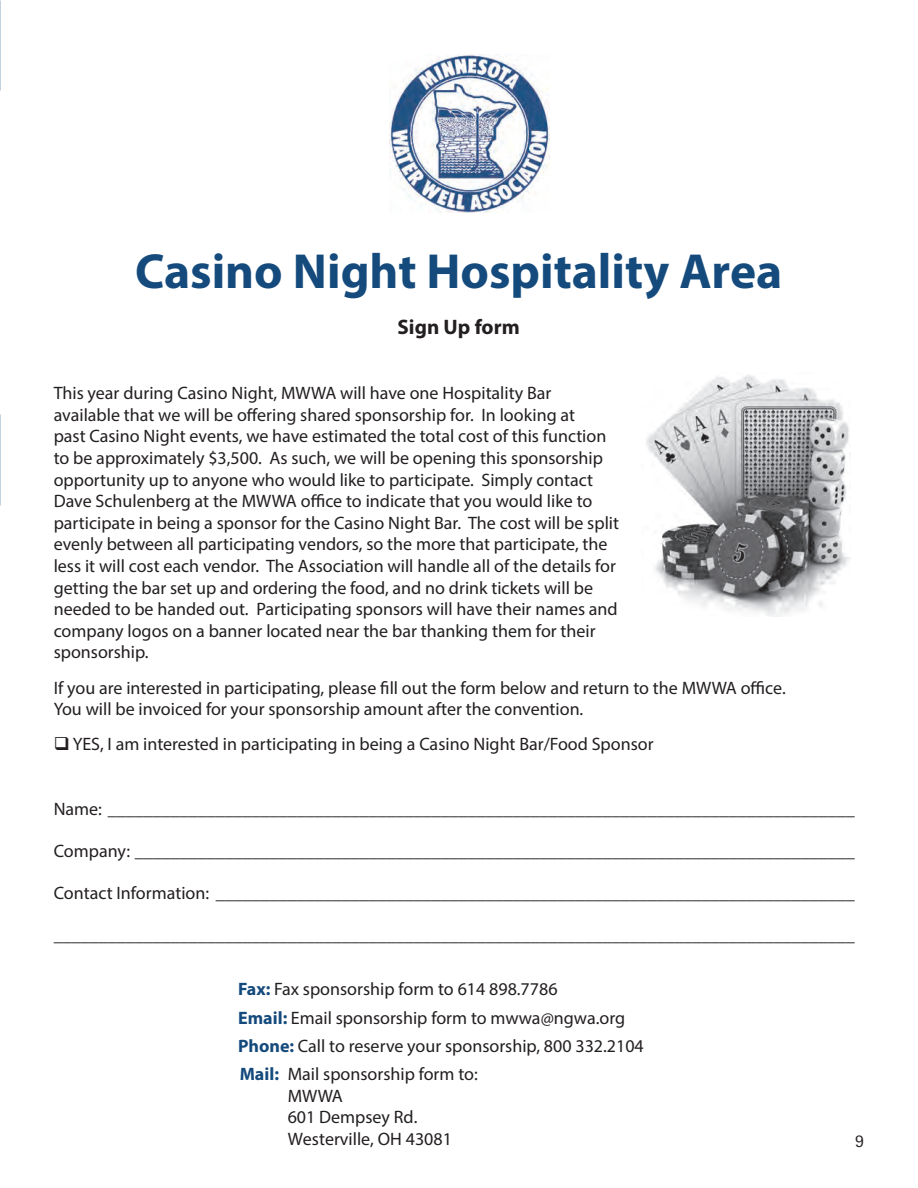
<style>
.page{position:relative;width:918px;height:1188px;background:#fff}
.page>*{position:absolute;margin:0;border:0;box-sizing:border-box;transform-origin:0 0}
.t1{font:700 49.5px "Myriad Pro";color:#144a7c}
.t2{font:700 21px "Myriad Pro";color:#231f20}
.t3{font:18px/21.6px "Myriad Pro";color:#231f20}
.t4{font:18px "Rotis Sans Serif";color:#231f20}
.s1{font-weight:700;color:#144a7c}
</style>
<div class="page">
<img style="left:390px;top:54px;width:159px;height:159px">
<img style="left:646px;top:374px;width:205px;height:243px">
<h1 class="t1" style="left:135px;top:239px;width:649px">Casino Night Hospitality Area</h1>
<p class="t2" style="left:398px;top:314px;width:124px">Sign Up form</p>
<p class="t3" style="left:54px;top:382px;width:567px">This year during Casino Night, MWWA will have one Hospitality Bar available that we will be offering shared sponsorship for. In looking at<br>past Casino Night events, we have estimated the total cost of this function to be approximately $3,500. As such, we will be opening this sponsorship opportunity up to anyone who would like to participate. Simply contact Dave Schulenberg at the MWWA office to indicate that you would like to participate in being a sponsor for the Casino Night Bar. The cost will be split evenly between all participating vendors, so the more that participate, the less it will cost each vendor. The Association will handle all of the details for getting the bar set up and ordering the food, and no drink tickets will be needed to be handed out. Participating sponsors will have their names and company logos on a banner located near the bar thanking them for their sponsorship.</p>
<p class="t3" style="left:54px;top:676px;width:734px">If you are interested in participating, please fill out the form below and return to the MWWA office.<br>You will be invoiced for your sponsorship amount after the convention.</p>
<p class="t3" style="left:54px;top:733px;width:601px">❑ YES, I am interested in participating in being a Casino Night Bar/Food Sponsor</p>
<p class="t3" style="left:54px;top:798px;width:802px">Name: ___________________________________________________________________________________</p>
<p class="t3" style="left:54px;top:840px;width:802px">Company: ________________________________________________________________________________</p>
<p class="t3" style="left:54px;top:882px;width:802px">Contact Information: _______________________________________________________________________</p>
<p class="t3" style="left:54px;top:924px;width:802px">_________________________________________________________________________________________</p>
<p class="t3" style="left:238px;top:975px;width:407px;line-height:28.3px"><span class="s1">Fax:</span> Fax sponsorship form to 614 898.7786<br><span class="s1">Email:</span> Email sponsorship form to mwwa@ngwa.org <span class="s1">Phone:</span> Call to reserve your sponsorship, 800 332.2104<br><span class="s1">Mail:</span> Mail sponsorship form to:</p>
<p class="t3" style="left:288px;top:1085px;width:166px">MWWA<br>601 Dempsey Rd.<br>Westerville, OH 43081</p>
<p class="t4" style="left:855px;top:1131px;width:10px">9</p>
</div>
